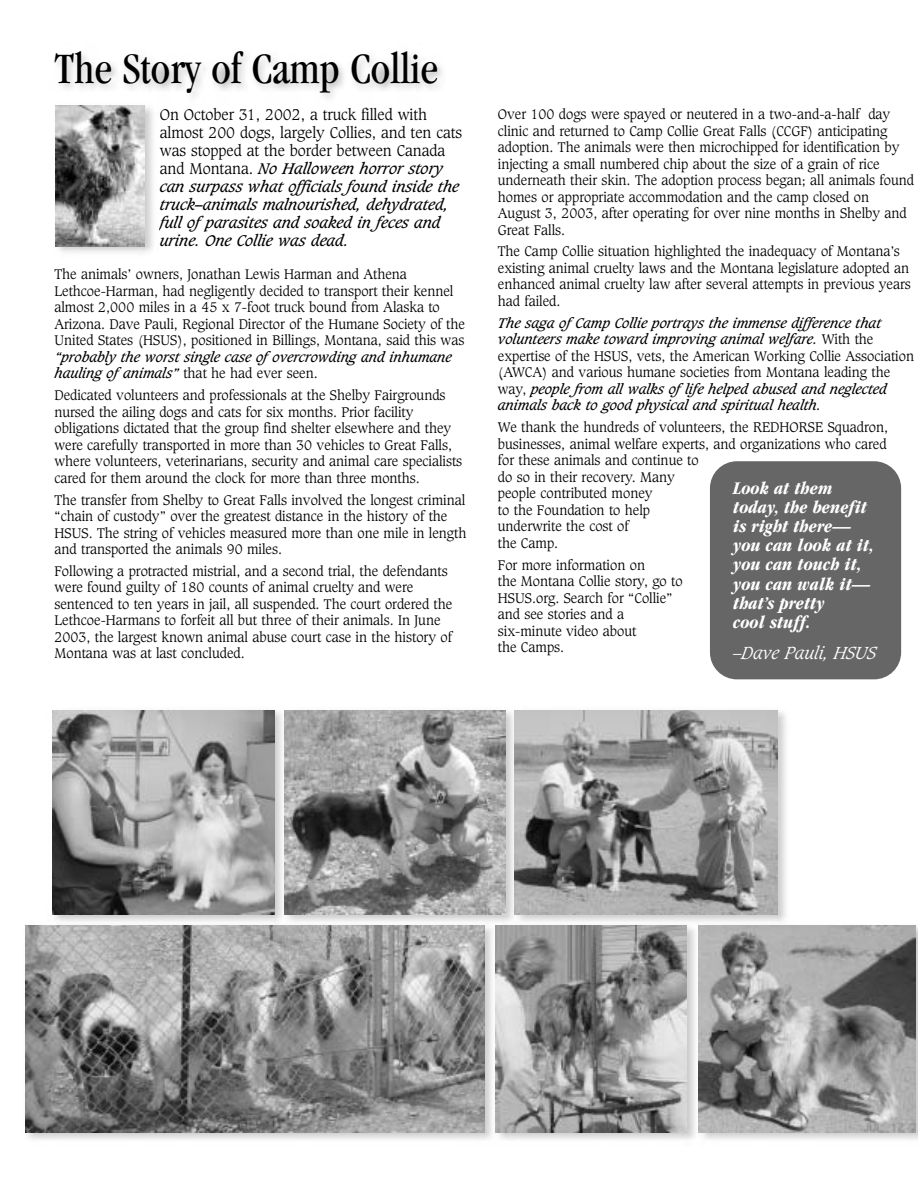
<style>
.page{position:relative;width:918px;height:1188px;background:#fff}
.page>*{position:absolute;margin:0;border:0;box-sizing:border-box;transform-origin:0 0}
.t1{font:condensed 45px "Garamond";color:#000}
.t2{font:italic 700 condensed 18.45px/19.2px "Garamond";color:#fff}
.t3{font:italic 300 16.95px "Caxton";letter-spacing:-.005em;color:#fff}
.t4{font:italic 15px/18px "Caxton";color:#000}
.t5{font:300 13.5px/16.5px "Caxton";color:#000}
.t6{font:italic 13.5px/16.5px "Caxton";color:#000}
.s1{font-weight:300;font-style:normal}
</style>
<div class="page">
<img style="left:25px;top:710px;width:893px;height:430px">
<img style="left:699px;top:925px;width:217px;height:207px">
<img style="left:25px;top:925px;width:459px;height:207px">
<img style="left:284px;top:710px;width:222px;height:205px">
<img style="left:53px;top:710px;width:221px;height:205px">
<img style="left:515px;top:710px;width:262px;height:205px">
<img style="left:496px;top:925px;width:191px;height:207px">
<img style="left:55px;top:104px;width:103px;height:149px">
<img style="left:56px;top:106px;width:89px;height:141px">
<div style="left:710px;top:461px;width:191px;height:218px;background:#666;border-radius:27px"></div>
<h1 class="t1" style="left:54px;top:51px;width:385px">The Story of Camp Collie</h1>
<p class="t4" style="left:160px;top:107px;width:304px"><span class="s1">On October 31, 2002, a truck filled with almost 200 dogs, largely Collies, and ten cats was stopped at the border between Canada and Montana.</span> No Halloween horror story can surpass what officials found inside the truck–animals malnourished, dehydrated, full ofparasites and soaked in feces and urine. One Collie was dead.</p>
<p class="t5" style="left:54px;top:267px;width:412px">The animals’ owners, Jonathan Lewis Harman and Athena Lethcoe-Harman, had negligently decided to transport their kennel almost 2,000 miles in a 45 x 7-foot truck bound from Alaska to Arizona. Dave Pauli, Regional Director of the Humane Society of the United States (HSUS), positioned in Billings, Montana, said this was</p>
<p class="t6" style="left:54px;top:350px;width:399px">“probably the worst single case ofovercrowding and inhumane hauling ofanimals” <span class="s1">that he had ever seen.</span></p>
<p class="t5" style="left:54px;top:388px;width:409px">Dedicated volunteers and professionals at the Shelby Fairgrounds nursed the ailing dogs and cats for six months. Prior facility obligations dictated that the group find shelter elsewhere and they were carefully transported in more than 30 vehicles to Great Falls, where volunteers, veterinarians, security and animal care specialists cared for them around the clock for more than three months.</p>
<p class="t5" style="left:54px;top:492px;width:413px">The transfer from Shelby to Great Falls involved the longest criminal “chain of custody” over the greatest distance in the history of the HSUS. The string of vehicles measured more than one mile in length and transported the animals 90 miles.</p>
<p class="t5" style="left:54px;top:564px;width:399px">Following a protracted mistrial, and a second trial, the defendants were found guilty of 180 counts of animal cruelty and were sentenced to ten years in jail, all suspended. The court ordered the Lethcoe-Harmans to forfeit all but three of their animals. In June 2003, the largest known animal abuse court case in the history of Montana was at last concluded.</p>
<p class="t5" style="left:498px;top:107px;width:418px">Over 100 dogs were spayed or neutered in a two-and-a-half day clinic and returned to Camp Collie Great Falls (CCGF) anticipating adoption. The animals were then microchipped for identification by injecting a small numbered chip about the size of a grain of rice underneath their skin. The adoption process began; all animals found homes or appropriate accommodation and the camp closed on August 3, 2003, after operating for over nine months in Shelby and Great Falls.</p>
<p class="t5" style="left:498px;top:244px;width:414px">The Camp Collie situation highlighted the inadequacy of Montana’s existing animal cruelty laws and the Montana legislature adopted an enhanced animal cruelty law after several attempts in previous years had failed.</p>
<p class="t6" style="left:498px;top:316px;width:418px">The saga ofCamp Collie portrays the immense difference that volunteers make toward improving animal welfare. <span class="s1">With the expertise of the HSUS, vets, the American Working Collie Association (AWCA) and various humane societies from Montana leading the way,</span> people from all walks oflife helped abused and neglected animals back to good physical and spiritual health.</p>
<p class="t5" style="left:498px;top:420px;width:392px">We thank the hundreds of volunteers, the REDHORSE Squadron, businesses, animal welfare experts, and organizations who cared for these animals and continue to<br>do so in their recovery. Many<br>people contributed money<br>to the Foundation to help<br>underwrite the cost of<br>the Camp.</p>
<p class="t5" style="left:498px;top:558px;width:186px">For more information on<br>the Montana Collie story, go to<br>HSUS.org. Search for “Collie” and see stories and a six-minute video about<br>the Camps.</p>
<h2 class="t2" style="left:733px;top:480px;width:142px">Look at them today, the benefit is right there— you can look at it, you can touch it, you can walk it— that’s pretty<br>cool stuff.</h2>
<p class="t3" style="left:733px;top:645px;width:144px">–Dave Pauli, HSUS</p>
</div>
